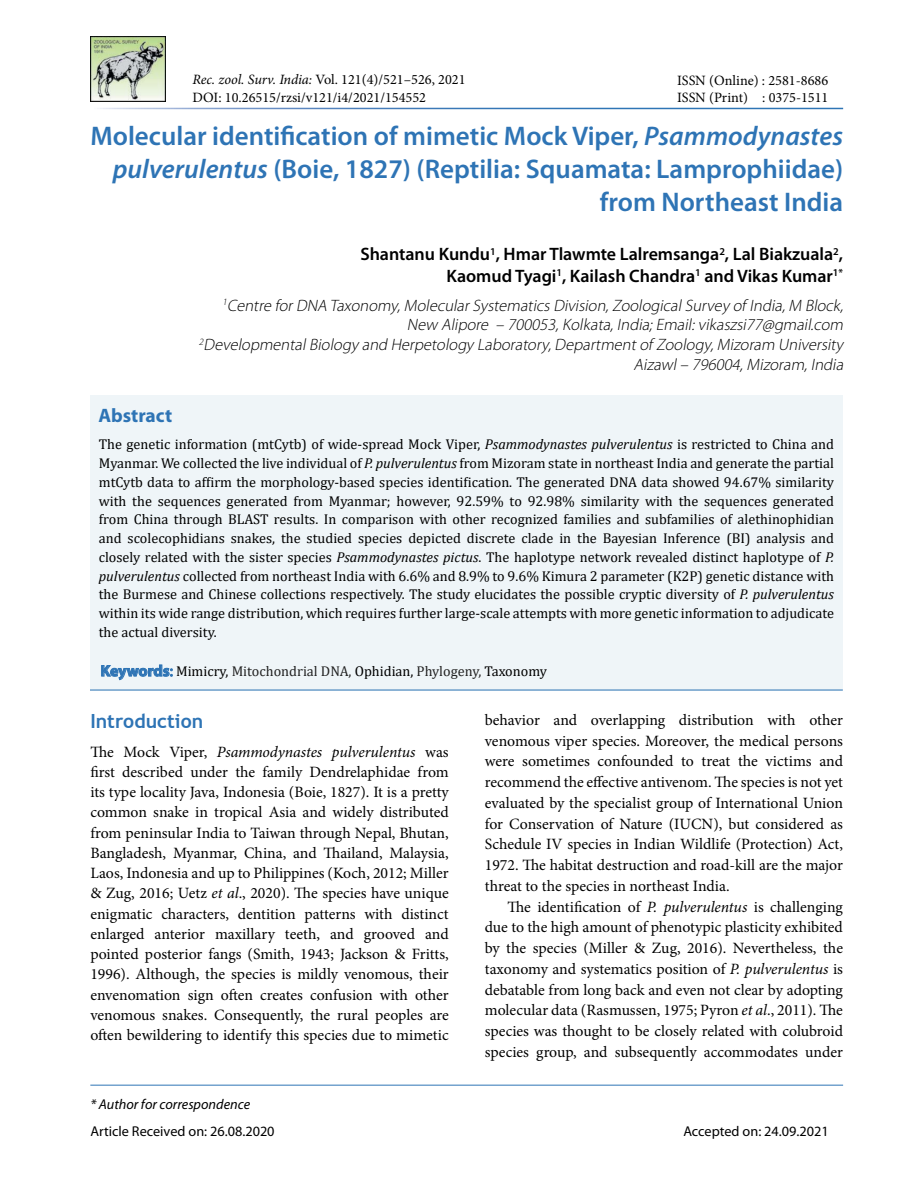
<style>
.page{position:relative;width:918px;height:1188px;background:#fff}
.page>*{position:absolute;margin:0;border:0;box-sizing:border-box;transform-origin:0 0}
.t1{font:600 27px/33px "Myriad Pro";color:#2e74b5;text-align:right}
.t2{font:700 19.5px "Trebuchet MS";color:#2e74b5}
.t3{font:700 19.5px "Myriad Pro";color:#2e74b5}
.t4{font:600 18px/21.6px "Myriad Pro";color:#000;text-align:right}
.t5{font:italic 300 16.5px/19.8px "Myriad Pro";color:#000;text-align:right}
.t6{font:15.75px/20.7px "Minion Pro";color:#000;text-align:justify}
.t7{font:14.25px/18.8px "Cambria";color:#000;text-align:justify}
.t8{font:14.25px/17.1px "Minion Pro";color:#000}
.t9{font:14.25px "Cambria";color:#222}
.t10{font:14.25px "Myriad Pro";color:#000}
.t11{font:italic 14.25px "Myriad Pro";color:#000}
.s1{font-style:italic}
.s2{font-family:"Myriad Pro";font-weight:700;font-size:15.75px;color:#2e74b5}
.s3{font-family:"Myriad Pro";font-size:15.75px;color:#2e74b5}
.s4{color:#000}
</style>
<div class="page">
<hr style="left:90px;top:1085px;width:753px;height:1px;background:#2e74b5">
<img style="left:90px;top:36px;width:76px;height:65px">
<div style="left:90px;top:395px;width:753px;height:295px;background:#eff5f8"></div>
<hr style="left:90px;top:690px;width:753px;height:1px;background:#2e74b5">
<svg style="left:102px;top:665px;width:70px;height:15px"></svg>
<p class="t8" style="left:192px;top:71px;width:275px"><span class="s1">Rec. zool. Surv. India:</span> Vol. 121(4)/521–526, 2021<br>DOI: 10.26515/rzsi/v121/i4/2021/154552</p>
<p class="t8" style="left:677px;top:72px;width:153px">ISSN (Online) : 2581-8686<br>ISSN (Print) : 0375-1511</p>
<h1 class="t1" style="left:90px;top:119px;width:754px">Molecular identification of mimetic Mock Viper, <span class="s1">Psammodynastes pulverulentus</span> (Boie, 1827) (Reptilia: Squamata: Lamprophiidae) from Northeast India</h1>
<p class="t4" style="left:360px;top:243px;width:484px">Shantanu Kundu<sup>1</sup>, Hmar Tlawmte Lalremsanga<sup>2</sup>, Lal Biakzuala<sup>2</sup>,<br>Kaomud Tyagi<sup>1</sup>, Kailash Chandra<sup>1</sup> and Vikas Kumar<sup>1*</sup></p>
<p class="t5" style="left:199px;top:295px;width:649px"><sup>1</sup>Centre forDNA Taxonomy,MolecularSystematicsDivision,ZoologicalSurvey of India,M Block, New Alipore – 700053,Kolkata,India;Email:vikaszsi77@gmail.com<br><sup>2</sup>DevelopmentalBiology and Herpetology Laboratory,Departmentof Zoology,Mizoram University Aizawl– 796004,Mizoram,India</p>
<p class="t3" style="left:99px;top:403px;width:75px">Abstract</p>
<p class="t7" style="left:99px;top:435px;width:737px">The genetic information (mtCytb) of wide-spread Mock Viper, <span class="s1">Psammodynastes pulverulentus</span> is restricted to China and Myanmar. We collected the live individual of <span class="s1">P. pulverulentus</span> from Mizoram state in northeast India and generate the partial mtCytb data to affirm the morphology-based species identification. The generated DNA data showed 94.67% similarity with the sequences generated from Myanmar; however, 92.59% to 92.98% similarity with the sequences generated from China through BLAST results. In comparison with other recognized families and subfamilies of alethinophidian and scolecophidians snakes, the studied species depicted discrete clade in the Bayesian Inference (BI) analysis and closely related with the sister species <span class="s1">Psammodynastes pictus</span>. The haplotype network revealed distinct haplotype of <span class="s1">P. pulverulentus</span> collected from northeast India with 6.6% and 8.9% to 9.6% Kimura 2 parameter (K2P) genetic distance with the Burmese and Chinese collections respectively. The study elucidates the possible cryptic diversity of <span class="s1">P. pulverulentus </span>within its wide range distribution, which requires further large-scale attempts with more genetic information to adjudicate the actual diversity.</p>
<p class="t9" style="left:101px;top:663px;width:448px"><span class="s2">Keywords</span><span class="s3">:</span> <span class="s4">Mimicry,</span> Mitochondrial DNA, <span class="s4">Ophidian,</span> Phylogeny, <span class="s4">Taxonomy</span></p>
<p class="t2" style="left:90px;top:709px;width:114px">Introduction</p>
<p class="t6" style="left:90px;top:741px;width:360px;line-height:20.2px">The Mock Viper, <span class="s1">Psammodynastes pulverulentus</span> was first described under the family Dendrelaphidae from its type locality Java, Indonesia (Boie, 1827). It is a pretty common snake in tropical Asia and widely distributed from peninsular India to Taiwan through Nepal, Bhutan, Bangladesh, Myanmar, China, and Thailand, Malaysia, Laos, Indonesia and up to Philippines (Koch, 2012; Miller &amp; Zug, 2016; Uetz <span class="s1">et al</span>., 2020). The species have unique enigmatic characters, dentition patterns with distinct enlarged anterior maxillary teeth, and grooved and pointed posterior fangs (Smith, 1943; Jackson &amp; Fritts, 1996). Although, the species is mildly venomous, their envenomation sign often creates confusion with other venomous snakes. Consequently, the rural peoples are often bewildering to identify this species due to mimetic</p>
<p class="t6" style="left:485px;top:710px;width:360px">behavior and overlapping distribution with other venomous viper species. Moreover, the medical persons were sometimes confounded to treat the victims and recommend the effective antivenom. The species is not yet evaluated by the specialist group of International Union for Conservation of Nature (IUCN), but considered as Schedule IV species in Indian Wildlife (Protection) Act, 1972. The habitat destruction and road-kill are the major threat to the species in northeast India.</p>
<p class="t6" style="left:485px;top:896px;width:360px;text-indent:23px">The identification of <span class="s1">P. pulverulentus</span> is challenging due to the high amount of phenotypic plasticity exhibited by the species (Miller &amp; Zug, 2016). Nevertheless, the taxonomy and systematics position of <span class="s1">P. pulverulentus</span> is debatable from long back and even not clear by adopting molecular data (Rasmussen, 1975; Pyron <span class="s1">et al</span>., 2011). The species was thought to be closely related with colubroid species group, and subsequently accommodates under</p>
<p class="t11" style="left:90px;top:1095px;width:161px">* Author for correspondence</p>
<p class="t10" style="left:90px;top:1123px;width:186px">Article Received on: 26.08.2020</p>
<p class="t10" style="left:683px;top:1123px;width:147px">Accepted on: 24.09.2021</p>
</div>
